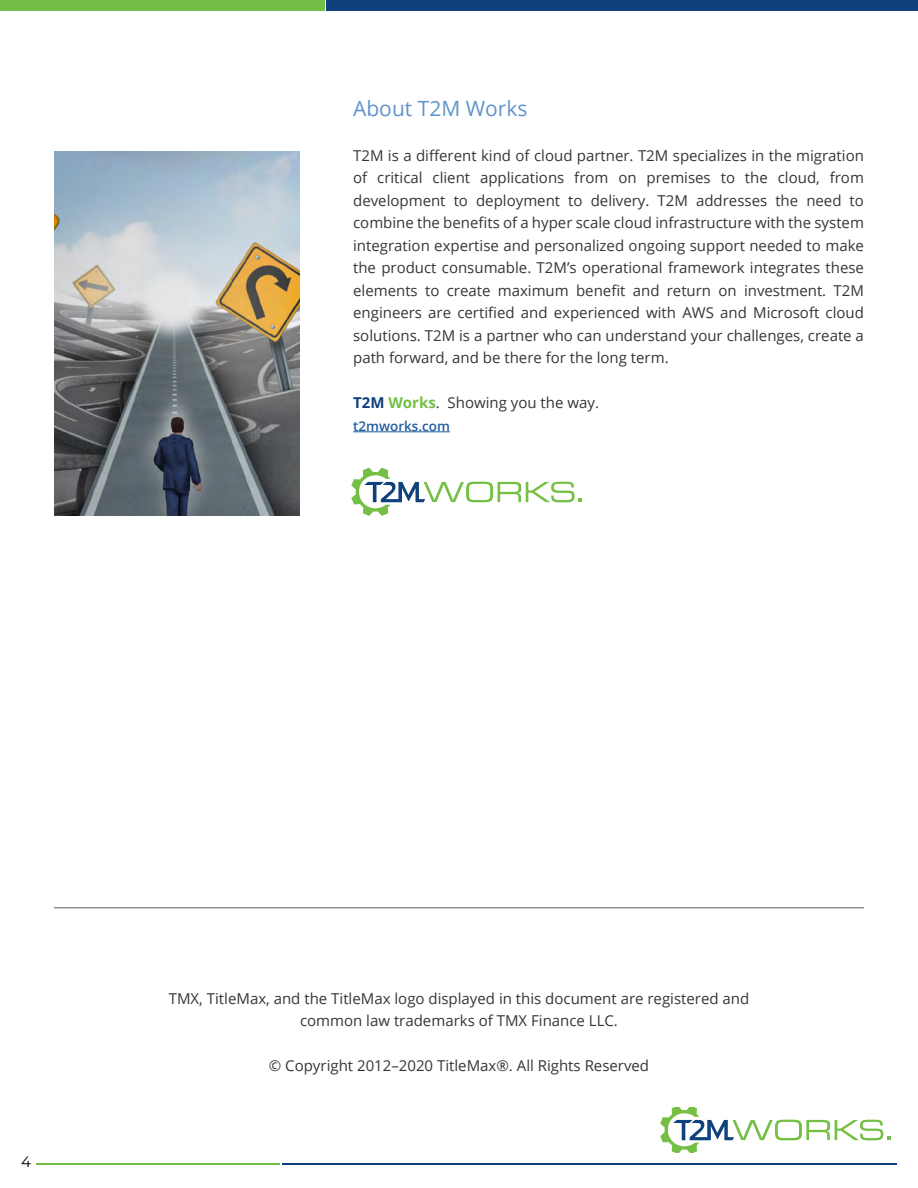
<style>
.page{position:relative;width:918px;height:1188px;background:#fff}
.page>*{position:absolute;margin:0;border:0;box-sizing:border-box;transform-origin:0 0}
.t1{font:21px "Open Sans";color:#6094ca}
.t2{font:15px/22.5px "Open Sans";color:#343638;text-align:justify}
.t3{font:15px "Montserrat";color:#000}
.t4{font:600 13.5px "Open Sans";color:#215e9e}
.s1{font-weight:700;color:#0f407d}
.s2{font-weight:700;color:#73bf45}
</style>
<div class="page">
<div style="left:326px;top:0;width:592px;height:10px;background:#0f407d"></div>
<div style="left:0;top:0;width:324px;height:10px;background:#73bf45"></div>
<hr style="left:282px;top:1163px;width:615px;height:2px;background:#0f407d">
<hr style="left:37px;top:1163px;width:243px;height:2px;background:#73bf45">
<svg style="left:660px;top:1107px;width:231px;height:45px"></svg>
<img style="left:54px;top:151px;width:245px;height:365px">
<hr style="left:353px;top:431px;width:97px;height:1px;background:#215e9e">
<svg style="left:351px;top:468px;width:231px;height:48px"></svg>
<hr style="left:54px;top:907px;width:810px;height:1px;background:#6d6e71">
<h1 class="t1" style="left:353px;top:94px;width:176px">About T2M Works</h1>
<p class="t2" style="left:353px;top:144px;width:512px">T2M is a different kind of cloud partner. T2M specializes in the migration of critical client applications from on premises to the cloud, from development to deployment to delivery. T2M addresses the need to combine the benefits of a hyper scale cloud infrastructure with the system integration expertise and personalized ongoing support needed to make the product consumable. T2M’s operational framework integrates these elements to create maximum benefit and return on investment. T2M engineers are certified and experienced with AWS and Microsoft cloud solutions. T2M is a partner who can understand your challenges, create a path forward, and be there for the long term.</p>
<p class="t2" style="left:353px;top:391px;width:247px"><span class="s1">T2M</span> <span class="s2">Works</span>. Showing you the way.</p>
<p class="t4" style="left:353px;top:417px;width:98px">t2mworks.com</p>
<p class="t3" style="left:21px;top:1151px;width:11px">4</p>
<p class="t2" style="left:169px;top:986px;width:582px;text-align:center">TMX, TitleMax, and the TitleMax logo displayed in this document are registered and common law trademarks of TMX Finance LLC.</p>
<p class="t2" style="left:269px;top:1054px;width:382px">© Copyright 2012–2020 TitleMax®. All Rights Reserved</p>
</div>
